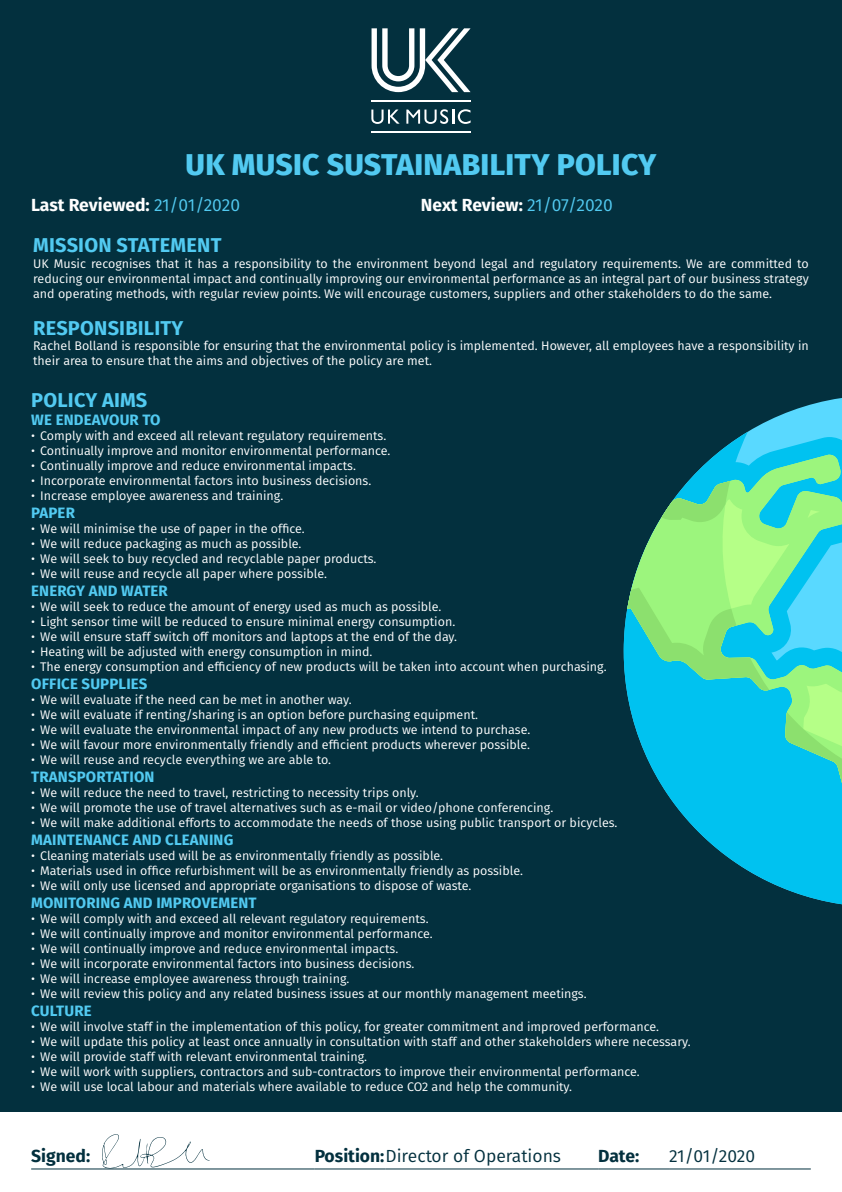
<style>
.page{position:relative;width:842px;height:1192px;background:#fff}
.page>*{position:absolute;margin:0;border:0;box-sizing:border-box;transform-origin:0 0}
.t1{font:800 30px "Fira Sans";letter-spacing:.01em;color:#52caf1}
.t2{font:700 20px "Fira Sans";letter-spacing:.01em;color:#52caf1}
.t3{font:700 17.5px "Fira Sans";color:#fff}
.t4{font:17.5px "Fira Sans";color:#03303e}
.t5{font:700 17.5px "Fira Sans";color:#03303e}
.t6{font:700 15px "Fira Sans";letter-spacing:.01em;color:#52caf1}
.t7{font:12.5px/15px "Fira Sans";color:#fff;text-align:justify}
.s1{font-weight:400;color:#52caf1}
.s2{font-weight:700}
</style>
<div class="page">
<div style="left:0;top:0;width:842px;height:1112px;background:#03303e"></div>
<hr style="left:371px;top:131px;width:99px;height:2px;background:#fff">
<hr style="left:371px;top:100px;width:99px;height:2px;background:#fff">
<svg style="left:406px;top:109px;width:65px;height:15px"></svg>
<svg style="left:371px;top:110px;width:29px;height:14px"></svg>
<svg style="left:371px;top:28px;width:100px;height:64px"></svg>
<hr style="left:31px;top:1168px;width:71px;height:1px;background:#03303e">
<hr style="left:102px;top:1168px;width:213px;height:1px;background:#03303e">
<hr style="left:315px;top:1168px;width:71px;height:1px;background:#03303e">
<hr style="left:386px;top:1168px;width:212px;height:1px;background:#03303e">
<hr style="left:598px;top:1168px;width:71px;height:1px;background:#03303e">
<hr style="left:669px;top:1168px;width:142px;height:1px;background:#03303e">
<svg style="left:102px;top:1134px;width:108px;height:35px"></svg>
<svg style="left:783px;top:398px;width:59px;height:16px"></svg>
<svg style="left:623px;top:414px;width:219px;height:491px"></svg>
<svg style="left:627px;top:455px;width:215px;height:428px;fill:#00c2f0"></svg>
<svg style="left:785px;top:712px;width:57px;height:172px;background:#26cdd3"></svg>
<svg style="left:627px;top:481px;width:142px;height:210px;background:#6bd48d"></svg>
<p class="t1" style="left:186px;top:138px;width:472px">UK MUSIC SUSTAINABILITY POLICY</p>
<p class="t3" style="left:31px;top:190px;width:210px">Last Reviewed: <span class="s1">21/01/2020</span></p>
<p class="t3" style="left:421px;top:190px;width:193px">Next Review: <span class="s1">21/07/2020</span></p>
<p class="t2" style="left:33px;top:228px;width:190px">MISSION STATEMENT</p>
<p class="t7" style="left:33px;top:256px;width:777px">UK Music recognises that it has a responsibility to the environment beyond legal and regulatory requirements. We are committed to reducing our environmental impact and continually improving our environmental performance as an integral part of our business strategy and operating methods, with regular review points. We will encourage customers, suppliers and other stakeholders to do the same.</p>
<p class="t2" style="left:33px;top:311px;width:152px">RESPONSIBILITY</p>
<p class="t7" style="left:33px;top:338px;width:777px">Rachel Bolland is responsible for ensuring that the environmental policy is implemented. However, all employees have a responsibility in their area to ensure that the aims and objectives of the policy are met.</p>
<p class="t2" style="left:31px;top:384px;width:118px">POLICY AIMS</p>
<p class="t6" style="left:31px;top:407px;width:131px">WE ENDEAVOUR TO</p>
<p class="t7" style="left:31px;top:428px;width:357px">• Comply with and exceed all relevant regulatory requirements.</p>
<p class="t7" style="left:31px;top:443px;width:361px">• Continually improve and monitor environmental performance.</p>
<p class="t7" style="left:31px;top:458px;width:326px">• Continually improve and reduce environmental impacts.</p>
<p class="t7" style="left:31px;top:473px;width:342px">• Incorporate environmental factors into business decisions.</p>
<p class="t7" style="left:31px;top:488px;width:254px">• Increase employee awareness and training.</p>
<p class="t6" style="left:31px;top:500px;width:45px">PAPER</p>
<p class="t7" style="left:31px;top:521px;width:275px">• We will minimise the use of paper in the office.</p>
<p class="t7" style="left:31px;top:536px;width:272px">• We will reduce packaging as much as possible.</p>
<p class="t7" style="left:31px;top:551px;width:347px">• We will seek to buy recycled and recyclable paper products.</p>
<p class="t7" style="left:31px;top:566px;width:297px">• We will reuse and recycle all paper where possible.</p>
<p class="t6" style="left:31px;top:578px;width:138px">ENERGY AND WATER</p>
<p class="t7" style="left:31px;top:599px;width:412px">• We will seek to reduce the amount of energy used as much as possible.</p>
<p class="t7" style="left:31px;top:614px;width:426px">• Light sensor time will be reduced to ensure minimal energy consumption.</p>
<p class="t7" style="left:31px;top:629px;width:427px">• We will ensure staff switch off monitors and laptops at the end of the day.</p>
<p class="t7" style="left:31px;top:644px;width:343px">• Heating will be adjusted with energy consumption in mind.</p>
<p class="t7" style="left:31px;top:659px;width:577px">• The energy consumption and efficiency of new products will be taken into account when purchasing.</p>
<p class="t6" style="left:31px;top:671px;width:118px">OFFICE SUPPLIES</p>
<p class="t7" style="left:31px;top:692px;width:322px">• We will evaluate if the need can be met in another way.</p>
<p class="t7" style="left:31px;top:707px;width:448px">• We will evaluate if renting/sharing is an option before purchasing equipment.</p>
<p class="t7" style="left:31px;top:722px;width:501px">• We will evaluate the environmental impact of any new products we intend to purchase.</p>
<p class="t7" style="left:31px;top:737px;width:500px">• We will favour more environmentally friendly and efficient products wherever possible.</p>
<p class="t7" style="left:31px;top:752px;width:301px">• We will reuse and recycle everything we are able to.</p>
<p class="t6" style="left:31px;top:764px;width:125px">TRANSPORTATION</p>
<p class="t7" style="left:31px;top:785px;width:389px">• We will reduce the need to travel, restricting to necessity trips only.</p>
<p class="t7" style="left:31px;top:800px;width:524px">• We will promote the use of travel alternatives such as e-mail or video/phone conferencing.</p>
<p class="t7" style="left:31px;top:815px;width:588px">• We will make additional efforts to accommodate the needs of those using public transport or bicycles.</p>
<p class="t6" style="left:31px;top:827px;width:204px">MAINTENANCE AND CLEANING</p>
<p class="t7" style="left:31px;top:848px;width:413px">• Cleaning materials used will be as environmentally friendly as possible.</p>
<p class="t7" style="left:31px;top:863px;width:493px">• Materials used in office refurbishment will be as environmentally friendly as possible.</p>
<p class="t7" style="left:31px;top:878px;width:442px">• We will only use licensed and appropriate organisations to dispose of waste.</p>
<p class="t6" style="left:31px;top:890px;width:227px">MONITORING AND IMPROVEMENT</p>
<p class="t7" style="left:31px;top:911px;width:399px">• We will comply with and exceed all relevant regulatory requirements.</p>
<p class="t7" style="left:31px;top:926px;width:403px">• We will continually improve and monitor environmental performance.</p>
<p class="t7" style="left:31px;top:941px;width:369px">• We will continually improve and reduce environmental impacts.</p>
<p class="t7" style="left:31px;top:956px;width:385px">• We will incorporate environmental factors into business decisions.</p>
<p class="t7" style="left:31px;top:971px;width:320px">• We will increase employee awareness through training.</p>
<p class="t7" style="left:31px;top:986px;width:557px">• We will review this policy and any related business issues at our monthly management meetings.</p>
<p class="t6" style="left:31px;top:998px;width:62px">CULTURE</p>
<p class="t7" style="left:31px;top:1019px;width:629px">• We will involve staff in the implementation of this policy, for greater commitment and improved performance.</p>
<p class="t7" style="left:31px;top:1034px;width:661px">• We will update this policy at least once annually in consultation with staff and other stakeholders where necessary.</p>
<p class="t7" style="left:31px;top:1049px;width:337px">• We will provide staff with relevant environmental training.</p>
<p class="t7" style="left:31px;top:1064px;width:610px">• We will work with suppliers, contractors and sub-contractors to improve their environmental performance.</p>
<p class="t7" style="left:31px;top:1079px;width:542px">• We will use local labour and materials where available to reduce CO2 and help the community.</p>
<p class="t5" style="left:31px;top:1141px;width:61px">Signed:</p>
<p class="t4" style="left:315px;top:1143px;width:248px"><span class="s2">Position:</span>Director of Operations</p>
<p class="t5" style="left:598px;top:1141px;width:43px">Date:</p>
<p class="t4" style="left:669px;top:1143px;width:88px">21/01/2020</p>
</div>
